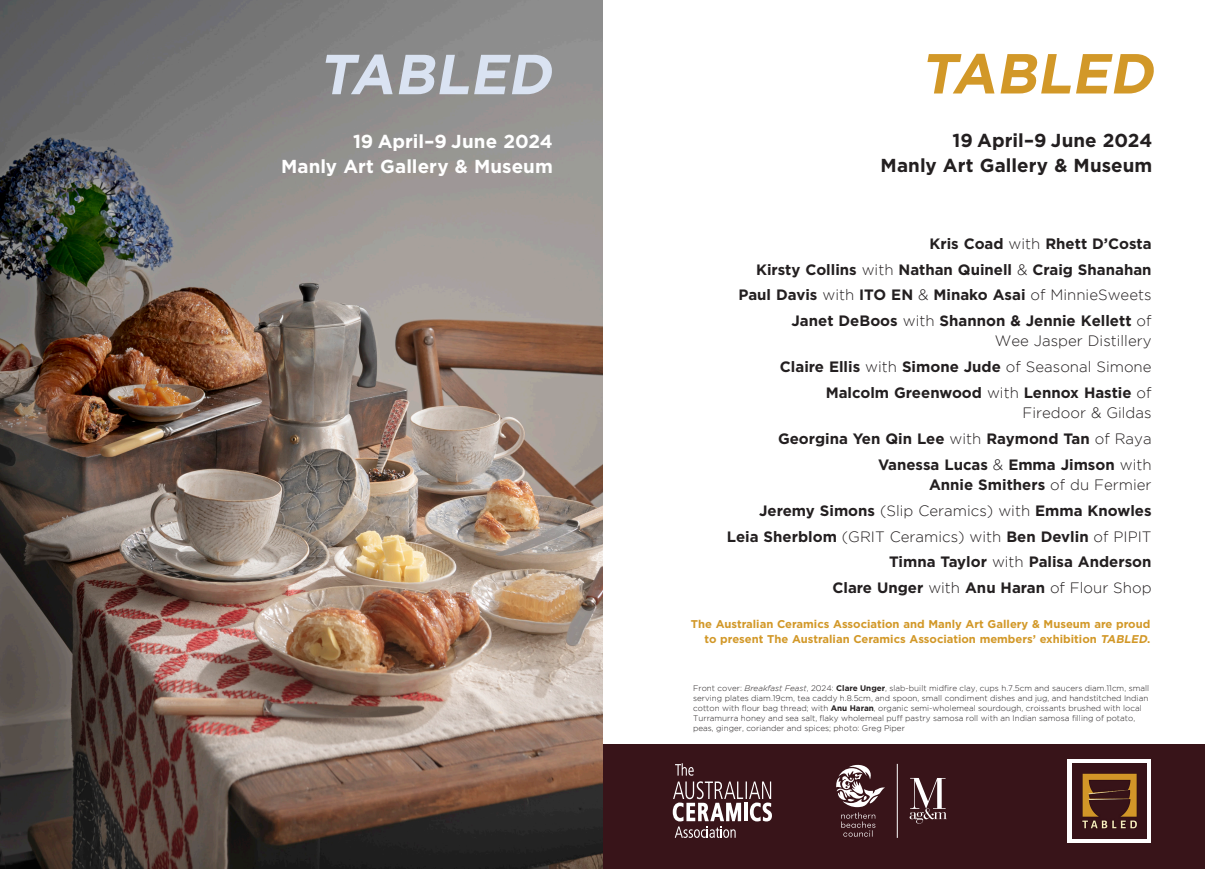
<style>
.page{position:relative;width:1205px;height:869px;background:#fff}
.page>*{position:absolute;margin:0;border:0;box-sizing:border-box;transform-origin:0 0}
.Bodycopy_Catalogue{font:italic 700 56.25px "Gotham";color:#d29828}
.Bodycopy_Catalogue-2{font:italic 700 56.25px "Gotham";color:#dae3f2}
.Bodycopy__Frutiger_Light{font:700 18.75px "Gotham";letter-spacing:.005em;color:#231f20}
.Bodycopy__Frutiger_Light-2{font:700 18.75px "Gotham";letter-spacing:.005em;color:#fff}
.Bodycopy_Catalogue-3{font:700 15px/20px "Gotham";color:#231f20;text-align:right}
.Bodycopy_Catalogue-4{font:300 15px/20px "Gotham";color:#231f20;text-align:right}
.Bodycopy_Catalogue-5{font:700 11.25px/15px "Gotham";color:#d29828;text-align:right}
.Captions_Catalogue{font:300 8.12px/10px "Gotham";color:#231f20}
.s1{font-weight:300}
.s2{font-weight:700}
.s3{font-style:italic}
</style>
<div class="page">
<div style="left:602px;top:744px;width:603px;height:124px;background:#381419"></div>
<svg style="left:673px;top:781px;width:99px;height:56px"></svg>
<svg style="left:675px;top:763px;width:19px;height:12px"></svg>
<hr style="left:897px;top:763px;width:1px;height:74px;background:#fff">
<svg style="left:836px;top:764px;width:49px;height:42px"></svg>
<svg style="left:841px;top:812px;width:34px;height:24px"></svg>
<svg style="left:909px;top:777px;width:38px;height:46px"></svg>
<div style="left:1068px;top:758px;width:83px;height:84px;background:#fff"></div>
<img style="left:1072px;top:763px;width:75px;height:74px">
<img style="left:0;top:0;width:602px;height:868px">
<p class="Bodycopy_Catalogue-2" style="left:318px;top:42px;width:245px">TABLED</p>
<p class="Bodycopy__Frutiger_Light-2" style="left:353px;top:130px;width:201px">19 April–9 June 2024</p>
<p class="Bodycopy__Frutiger_Light-2" style="left:281px;top:155px;width:273px">Manly Art Gallery &amp; Museum</p>
<p class="Bodycopy_Catalogue" style="left:920px;top:41px;width:245px">TABLED</p>
<p class="Bodycopy__Frutiger_Light" style="left:952px;top:129px;width:201px">19 April–9 June 2024</p>
<p class="Bodycopy__Frutiger_Light" style="left:880px;top:154px;width:273px">Manly Art Gallery &amp; Museum</p>
<p class="Bodycopy_Catalogue-3" style="left:929px;top:233px;width:224px">Kris Coad <span class="s1">with</span> Rhett D’Costa</p>
<p class="Bodycopy_Catalogue-3" style="left:756px;top:259px;width:397px">Kirsty Collins <span class="s1">with</span> Nathan Quinell <span class="s1">&amp;</span> Craig Shanahan</p>
<p class="Bodycopy_Catalogue-3" style="left:738px;top:284px;width:414px">Paul Davis <span class="s1">with</span> ITO EN <span class="s1">&amp;</span> Minako Asai <span class="s1">of MinnieSweets</span></p>
<p class="Bodycopy_Catalogue-4" style="left:791px;top:310px;width:362px"><span class="s2">Janet DeBoos</span> with <span class="s2">Shannon &amp; Jennie Kellett</span> of<br>Wee Jasper Distillery</p>
<p class="Bodycopy_Catalogue-3" style="left:780px;top:356px;width:373px">Claire Ellis <span class="s1">with</span> Simone Jude <span class="s1">of Seasonal Simone</span></p>
<p class="Bodycopy_Catalogue-3" style="left:826px;top:382px;width:327px">Malcolm Greenwood <span class="s1">with</span> Lennox Hastie <span class="s1">of<br>Firedoor &amp; Gildas</span></p>
<p class="Bodycopy_Catalogue-3" style="left:778px;top:428px;width:375px">Georgina Yen Qin Lee <span class="s1">with</span> Raymond Tan <span class="s1">of Raya</span></p>
<p class="Bodycopy_Catalogue-3" style="left:878px;top:454px;width:275px">Vanessa Lucas <span class="s1">&amp;</span> Emma Jimson <span class="s1">with<br></span>Annie Smithers <span class="s1">of du Fermier</span></p>
<p class="Bodycopy_Catalogue-3" style="left:759px;top:500px;width:394px">Jeremy Simons <span class="s1">(Slip Ceramics) with</span> Emma Knowles</p>
<p class="Bodycopy_Catalogue-4" style="left:727px;top:526px;width:426px"><span class="s2">Leia Sherblom</span> (GRIT Ceramics) with <span class="s2">Ben Devlin</span> of PIPIT</p>
<p class="Bodycopy_Catalogue-3" style="left:889px;top:551px;width:264px">Timna Taylor <span class="s1">with</span> Palisa Anderson</p>
<p class="Bodycopy_Catalogue-3" style="left:832px;top:577px;width:321px">Clare Unger <span class="s1">with</span> Anu Haran <span class="s1">of Flour Shop</span></p>
<p class="Bodycopy_Catalogue-5" style="left:691px;top:615px;width:461px">The Australian Ceramics Association and Manly Art Gallery &amp; Museum are proud to present The Australian Ceramics Association members’ exhibition <span class="s3">TABLED</span>.</p>
<p class="Captions_Catalogue" style="left:693px;top:682px;width:457px">Front cover: <span class="s3">Breakfast Feast</span>, 2024: <span class="s2">Clare Unger</span>, slab-built midfire clay, cups h.7.5cm and saucers diam.11cm, small serving plates diam.19cm, tea caddy h.8.5cm, and spoon, small condiment dishes and jug, and handstitched Indian cotton with flour bag thread; with <span class="s2">Anu Haran</span>, organic semi-wholemeal sourdough, croissants brushed with local Turramurra honey and sea salt, flaky wholemeal puff pastry samosa roll with an Indian samosa filling of potato, peas, ginger, coriander and spices; photo: Greg Piper</p>
</div>
